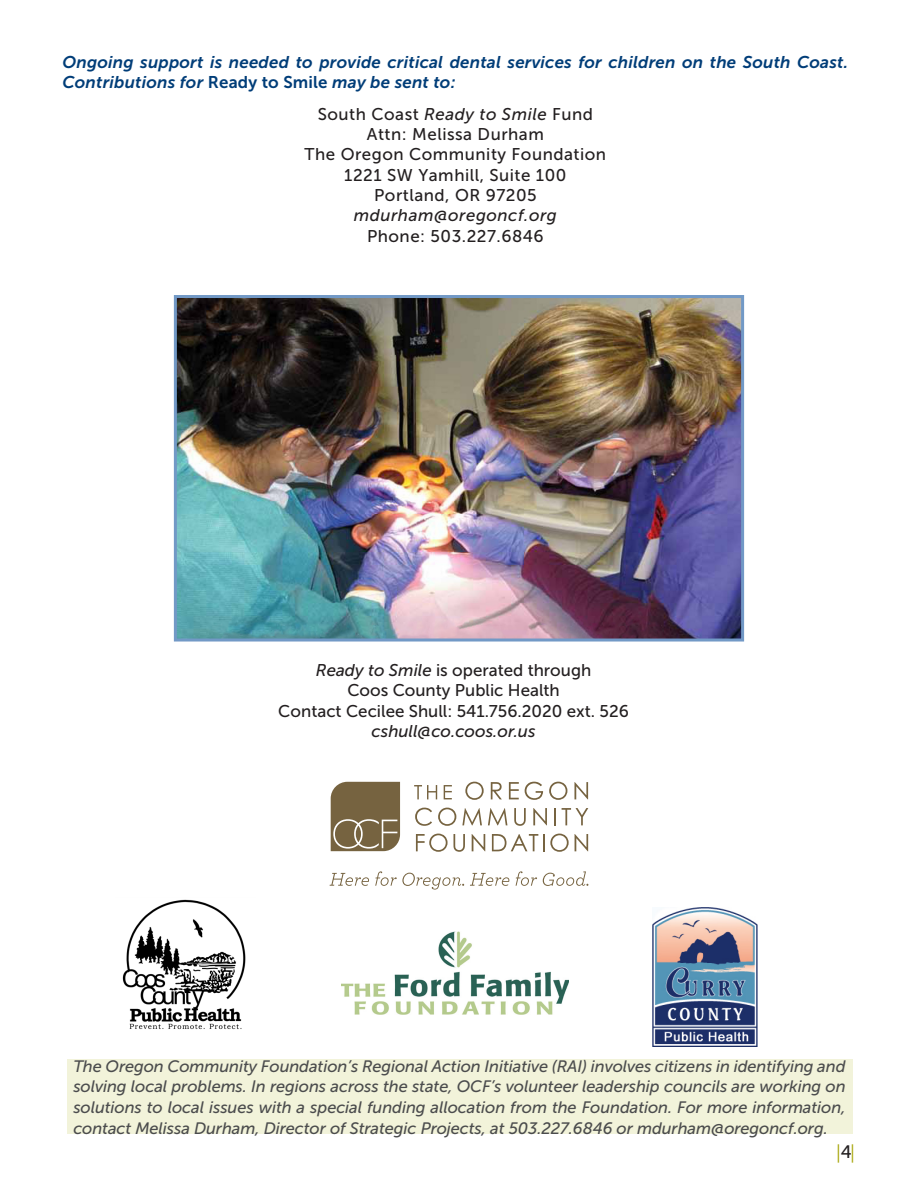
<style>
.page{position:relative;width:918px;height:1188px;background:#fff}
.page>*{position:absolute;margin:0;border:0;box-sizing:border-box;transform-origin:0 0}
.t1{font:18px "Museo Sans 500";color:#231f20}
.t2{font:16.95px "Museo Sans 500";letter-spacing:.03em;color:#231f20}
.t3{font:italic 16.95px/20.4px "Museo Sans 700";letter-spacing:.01em;color:#003d78}
.t4{font:16.95px "Museo Sans 500";color:#231f20}
.t5{font:italic 16.95px "Museo Sans 500";letter-spacing:.03em;color:#231f20}
.t6{font:italic 16.95px "Museo Sans 500";color:#231f20}
.body_copy{font:italic 16.5px/20.9px "Museo Sans 500";letter-spacing:-.005em;color:#4b4c4d;text-align:justify}
.s1{font-style:normal}
.s2{font-style:italic}
</style>
<div class="page">
<div style="left:67px;top:1059px;width:785px;height:75px;background:#f2f3da"></div>
<img style="left:341px;top:932px;width:227px;height:83px">
<img style="left:122px;top:899px;width:124px;height:131px">
<img style="left:652px;top:907px;width:105px;height:139px">
<svg style="left:414px;top:785px;width:23px;height:14px"></svg>
<svg style="left:444px;top:785px;width:8px;height:14px"></svg>
<svg style="left:465px;top:782px;width:19px;height:18px"></svg>
<svg style="left:491px;top:782px;width:11px;height:17px"></svg>
<svg style="left:509px;top:782px;width:10px;height:17px"></svg>
<svg style="left:525px;top:782px;width:18px;height:18px"></svg>
<svg style="left:549px;top:782px;width:18px;height:18px"></svg>
<svg style="left:574px;top:782px;width:14px;height:17px"></svg>
<svg style="left:415px;top:808px;width:17px;height:18px"></svg>
<svg style="left:438px;top:808px;width:18px;height:18px"></svg>
<svg style="left:462px;top:808px;width:20px;height:17px"></svg>
<svg style="left:488px;top:808px;width:19px;height:17px"></svg>
<svg style="left:514px;top:808px;width:12px;height:18px"></svg>
<svg style="left:533px;top:808px;width:14px;height:17px"></svg>
<svg style="left:554px;top:808px;width:2px;height:17px"></svg>
<svg style="left:562px;top:808px;width:26px;height:17px"></svg>
<svg style="left:416px;top:834px;width:49px;height:18px"></svg>
<svg style="left:472px;top:834px;width:13px;height:17px"></svg>
<svg style="left:492px;top:834px;width:77px;height:18px"></svg>
<svg style="left:575px;top:834px;width:13px;height:17px"></svg>
<svg style="left:330px;top:873px;width:39px;height:13px"></svg>
<svg style="left:375px;top:871px;width:89px;height:19px"></svg>
<svg style="left:470px;top:873px;width:39px;height:13px"></svg>
<svg style="left:516px;top:871px;width:21px;height:15px"></svg>
<svg style="left:543px;top:871px;width:45px;height:15px"></svg>
<svg style="left:331px;top:782px;width:69px;height:69px;background:#827152"></svg>
<svg style="left:838px;top:1144px;width:1px;height:19px"></svg>
<svg style="left:852px;top:1144px;width:1px;height:19px"></svg>
<img style="left:178px;top:299px;width:562px;height:339px">
<div style="left:174px;top:295px;width:570px;height:347px;border:3px solid #7299c6"></div>
<p class="t3" style="left:63px;top:52px;width:787px">Ongoing support is needed to provide critical dental services for children on the South Coast.<br>Contributions for <span class="s1">Ready to Smile</span> may be sent to:</p>
<p class="t2" style="left:318px;top:105px;width:277px">South Coast <span class="s2">Ready to Smile</span> Fund</p>
<p class="t2" style="left:367px;top:125px;width:178px">Attn: Melissa Durham</p>
<p class="t2" style="left:305px;top:145px;width:303px">The Oregon Community Foundation</p>
<p class="t2" style="left:344px;top:166px;width:224px">1221 SW Yamhill, Suite 100</p>
<p class="t2" style="left:374px;top:186px;width:164px">Portland, OR 97205</p>
<p class="t5" style="left:354px;top:206px;width:205px">mdurham@oregoncf.org</p>
<p class="t2" style="left:367px;top:227px;width:178px">Phone: 503.227.6846</p>
<p class="t4" style="left:316px;top:661px;width:277px"><span class="s2">Ready to Smile</span> is operated through</p>
<p class="t4" style="left:347px;top:681px;width:214px">Coos County Public Health</p>
<p class="t4" style="left:278px;top:701px;width:352px">Contact Cecilee Shull: 541.756.2020 ext. 526</p>
<p class="t6" style="left:372px;top:722px;width:166px">cshull@co.coos.or.us</p>
<p class="body_copy" style="left:73px;top:1056px;width:774px">The Oregon Community Foundation’s Regional Action Initiative (RAI) involves citizens in identifying and solving local problems. In regions across the state, OCF’s volunteer leadership councils are working on solutions to local issues with a special funding allocation from the Foundation. For more information, contact Melissa Durham, Director of Strategic Projects, at 503.227.6846 or mdurham@oregoncf.org.</p>
<p class="t1" style="left:841px;top:1142px;width:12px">4</p>
</div>
